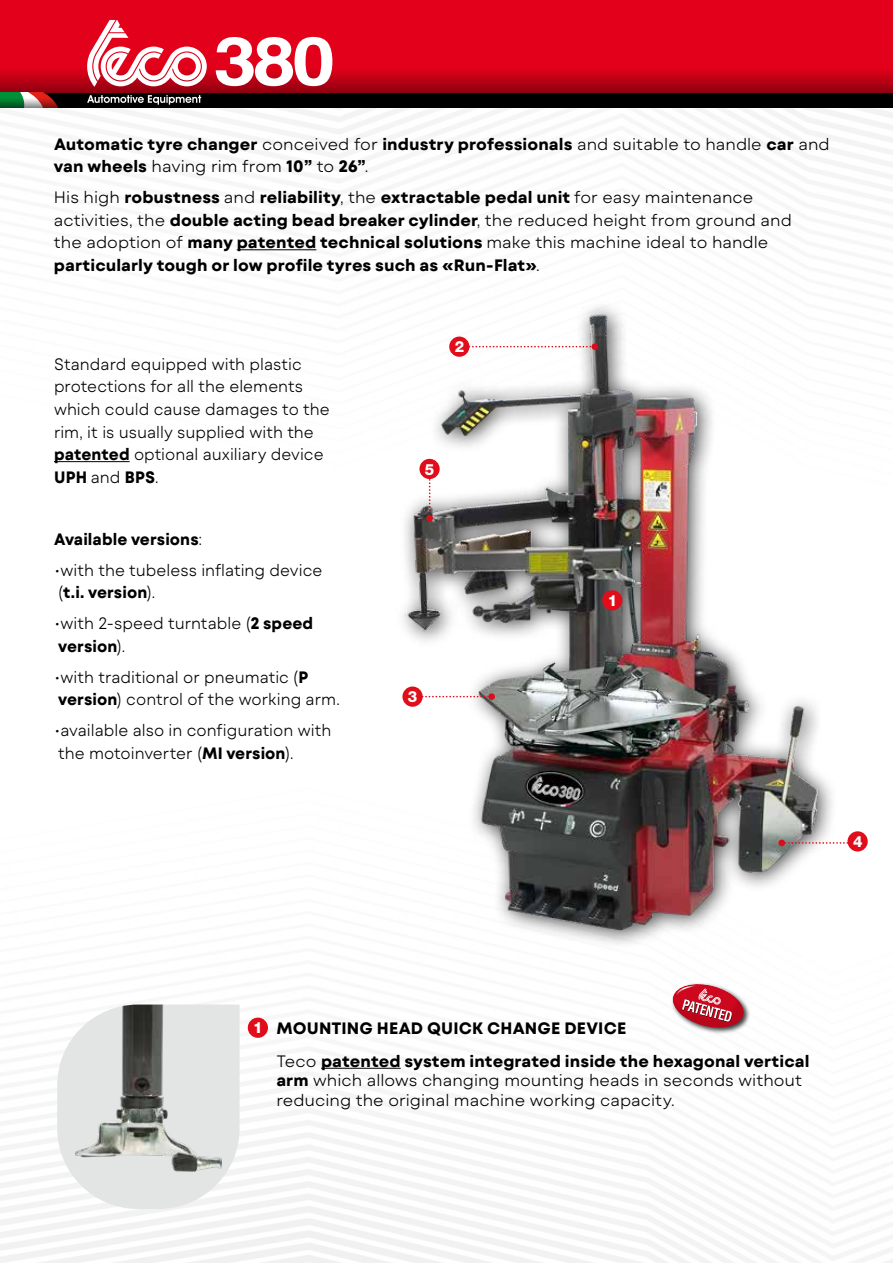
<style>
.page{position:relative;width:893px;height:1263px;background:#fff}
.page>*{position:absolute;margin:0;border:0;box-sizing:border-box;transform-origin:0 0}
.t1{font:700 67.35px "Helvetica";color:#fff;scale:1.15 1}
.t2{font:700 16.5px/22.5px "Mont Blanc";letter-spacing:.005em;color:#000}
.t3{font:300 16.5px/22.5px "Mont Blanc";color:#000}
.t4{font:300 16.5px/22.5px "Mont Blanc";color:#000;scale:.95 1}
.t5{font:700 16.5px "Mont Blanc";letter-spacing:.005em;color:#000;scale:.95 1}
.t6{font:800 15.45px "Helvetica Neue LT Std";color:#fff}
.s1{font-weight:300}
.s2{font-weight:700}
</style>
<div class="page">
<img style="left:0;top:108px;width:893px;height:1155px">
<div style="left:0;top:0;width:893px;height:68px;background:#e2001a"></div>
<svg style="left:0;top:68px;width:893px;height:25px;background:#b60014"></svg>
<div style="left:0;top:93px;width:893px;height:15px;background:#000"></div>
<svg style="left:0;top:93px;width:201px;height:15px"></svg>
<svg style="left:87px;top:20px;width:120px;height:67px"></svg>
<img style="left:388px;top:279px;width:448px;height:663px">
<svg style="left:469px;top:346px;width:123px;height:1px"></svg>
<div style="left:592px;top:343px;width:6px;height:7px;background:#db0d1b;border-radius:50%"></div>
<svg style="left:429px;top:479px;width:2px;height:36px"></svg>
<div style="left:426px;top:515px;width:7px;height:7px;background:#db0d1b;border-radius:50%"></div>
<svg style="left:423px;top:696px;width:65px;height:1px"></svg>
<div style="left:488px;top:693px;width:7px;height:7px;background:#db0d1b;border-radius:50%"></div>
<svg style="left:785px;top:842px;width:62px;height:2px"></svg>
<div style="left:778px;top:840px;width:7px;height:6px;background:#db0d1b;border-radius:50%"></div>
<div style="left:602px;top:590px;width:20px;height:20px;background:#e10d1a;border-radius:50%"></div>
<div style="left:248px;top:1017px;width:20px;height:21px;background:#e10d1a;border-radius:50%"></div>
<div style="left:449px;top:337px;width:20px;height:20px;background:#e10d1a;border-radius:50%"></div>
<div style="left:402px;top:686px;width:21px;height:21px;background:#e10d1a;border-radius:50%"></div>
<div style="left:847px;top:831px;width:21px;height:20px;background:#e10d1a;border-radius:50%"></div>
<div style="left:419px;top:459px;width:21px;height:20px;background:#e10d1a;border-radius:50%"></div>
<svg style="left:57px;top:1004px;width:183px;height:205px"></svg>
<img style="left:75px;top:1004px;width:147px;height:168px">
<svg style="left:666px;top:976px;width:83px;height:62px"></svg>
<hr style="left:237px;top:249px;width:79px;height:1px;background:#000">
<hr style="left:54px;top:461px;width:76px;height:1px;background:#000">
<hr style="left:321px;top:1068px;width:80px;height:1px;background:#000">
<h1 class="t1" style="left:214px;top:20px;width:107px">380</h1>
<p class="t2" style="left:54px;top:133px;width:777px">Automatic tyre changer <span class="s1">conceived for</span> industry professionals <span class="s1">and suitable to handle</span> car <span class="s1">and </span>van wheels <span class="s1">having rim from</span> 10” <span class="s1">to</span> 26”<span class="s1">.</span></p>
<p class="t2" style="left:54px;top:186px;width:739px"><span class="s1">His high</span> robustness <span class="s1">and</span> reliability<span class="s1">, the</span> extractable pedal unit <span class="s1">for easy maintenance activities, the</span> double acting bead breaker cylinder<span class="s1">, the reduced height from ground and the adoption of</span> many patented technical solutions <span class="s1">make this machine ideal to handle </span>particularly tough or low profile tyres such as «Run-Flat»<span class="s1">.</span></p>
<p class="t4" style="left:54px;top:353px;width:292px">Standard equipped with plastic protections for all the elements which could cause damages to the rim, it is usually supplied with the <span class="s2">patented</span> optional auxiliary device<br><span class="s2">UPH</span> and <span class="s2">BPS</span>.</p>
<p class="t5" style="left:54px;top:528px;width:158px">Available versions<span class="s1">:</span></p>
<p class="t3" style="left:54px;top:559px;width:270px">•with the tubeless inflating device (<span class="s2">t.i. version</span>).</p>
<p class="t3" style="left:54px;top:612px;width:261px">•with 2-speed turntable (<span class="s2">2 speed version</span>).</p>
<p class="t3" style="left:54px;top:666px;width:287px">•with traditional or pneumatic (<span class="s2">P version</span>) control of the working arm.</p>
<p class="t3" style="left:54px;top:719px;width:279px">•available also in configuration with the motoinverter (<span class="s2">MI version</span>).</p>
<p class="t6" style="left:455px;top:338px;width:11px">2</p>
<p class="t6" style="left:425px;top:460px;width:11px">5</p>
<p class="t6" style="left:408px;top:687px;width:11px">3</p>
<p class="t6" style="left:608px;top:591px;width:11px">1</p>
<p class="t6" style="left:853px;top:832px;width:11px">4</p>
<p class="t6" style="left:253px;top:1018px;width:11px">1</p>
<p class="t2" style="left:276px;top:1012px;width:535px;line-height:32.5px">MOUNTING HEAD QUICK CHANGE DEVICE<br><span class="s1">Teco</span> patented system integrated inside the hexagonal vertical</p>
<p class="t3" style="left:276px;top:1071px;width:527px;line-height:19.8px"><span class="s2">arm</span> which allows changing mounting heads in seconds without reducing the original machine working capacity.</p>
</div>
